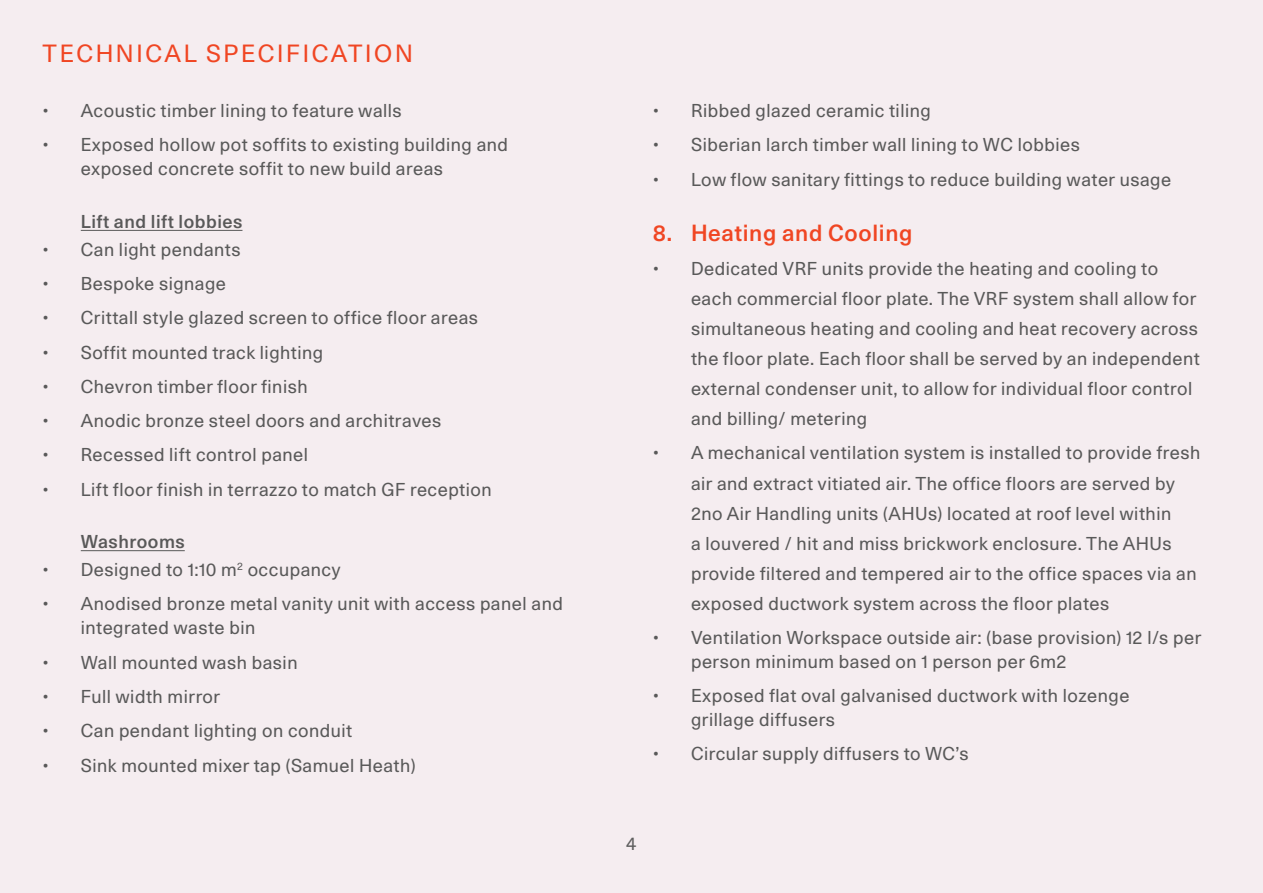
<style>
.page{position:relative;width:1263px;height:893px;background:#f5edf0}
.page>*{position:absolute;margin:0;border:0;box-sizing:border-box;transform-origin:0 0}
.t1{font:24px "Unica 77 LL";letter-spacing:.11em;color:#f04623}
.t2{font:500 22.5px "Unica 77 Trial";letter-spacing:.03em;color:#f04623}
.t3{font:18px/30px "Unica 77 LL";letter-spacing:.03em;color:#595959}
.t4{font:500 18px "Unica 77 Trial";letter-spacing:.03em;color:#595959}
.t5{font:18px "Unica 77 LL";color:#5e5e5e}
</style>
<div class="page">
<hr style="left:81px;top:230px;width:161px;height:1px;background:#595959">
<hr style="left:81px;top:550px;width:104px;height:1px;background:#595959">
<h1 class="t1" style="left:43px;top:36px;width:372px">TECHNICAL SPECIFICATION</h1>
<p class="t3" style="left:43px;top:95px;width:361px">• Acoustic timber lining to feature walls</p>
<p class="t3" style="left:81px;top:132px;width:429px;line-height:24px;text-indent:-38px">• Exposed hollow pot soffits to existing building and exposed concrete soffit to new build areas</p>
<p class="t4" style="left:81px;top:214px;width:163px">Lift and lift lobbies</p>
<p class="t3" style="left:43px;top:234px;width:200px">• Can light pendants</p>
<p class="t3" style="left:43px;top:268px;width:185px">• Bespoke signage</p>
<p class="t3" style="left:43px;top:302px;width:437px">• Crittall style glazed screen to office floor areas</p>
<p class="t3" style="left:43px;top:336px;width:282px">• Soffit mounted track lighting</p>
<p class="t3" style="left:43px;top:371px;width:267px">• Chevron timber floor finish</p>
<p class="t3" style="left:43px;top:405px;width:400px">• Anodic bronze steel doors and architraves</p>
<p class="t3" style="left:43px;top:439px;width:267px">• Recessed lift control panel</p>
<p class="t3" style="left:43px;top:473px;width:451px">• Lift floor finish in terrazzo to match GF reception</p>
<p class="t4" style="left:81px;top:535px;width:105px">Washrooms</p>
<p class="t3" style="left:43px;top:554px;width:300px">• Designed to 1:10 m<sup>2</sup> occupancy</p>
<p class="t3" style="left:81px;top:591px;width:483px;line-height:24px;text-indent:-38px">• Anodised bronze metal vanity unit with access panel and integrated waste bin</p>
<p class="t3" style="left:43px;top:646px;width:257px">• Wall mounted wash basin</p>
<p class="t3" style="left:43px;top:681px;width:179px">• Full width mirror</p>
<p class="t3" style="left:43px;top:715px;width:311px">• Can pendant lighting on conduit</p>
<p class="t3" style="left:43px;top:749px;width:374px">• Sink mounted mixer tap (Samuel Heath)</p>
<p class="t3" style="left:653px;top:95px;width:280px">• Ribbed glazed ceramic tiling</p>
<p class="t3" style="left:653px;top:129px;width:429px">• Siberian larch timber wall lining to WC lobbies</p>
<p class="t3" style="left:653px;top:163px;width:520px">• Low flow sanitary fittings to reduce building water usage</p>
<p class="t2" style="left:653px;top:224px;width:261px">8. Heating and Cooling</p>
<p class="t3" style="left:691px;top:253px;width:510px;text-indent:-38px">• Dedicated VRF units provide the heating and cooling to each commercial floor plate. The VRF system shall allow for simultaneous heating and cooling and heat recovery across the floor plate. Each floor shall be served by an independent external condenser unit, to allow for individual floor control and billing/ metering</p>
<p class="t3" style="left:691px;top:437px;width:511px;text-indent:-38px">• A mechanical ventilation system is installed to provide fresh air and extract vitiated air. The office floors are served by 2no Air Handling units (AHUs) located at roof level within<br>a louvered / hit and miss brickwork enclosure. The AHUs provide filtered and tempered air to the office spaces via an exposed ductwork system across the floor plates</p>
<p class="t3" style="left:691px;top:624px;width:512px;line-height:24px;text-indent:-38px">• Ventilation Workspace outside air: (base provision) 12 l/s per person minimum based on 1 person per 6m2</p>
<p class="t3" style="left:691px;top:683px;width:440px;line-height:24px;text-indent:-38px">• Exposed flat oval galvanised ductwork with lozenge grillage diffusers</p>
<p class="t3" style="left:653px;top:738px;width:317px">• Circular supply diffusers to WC’s</p>
<p class="t5" style="left:626px;top:831px;width:12px">4</p>
</div>
